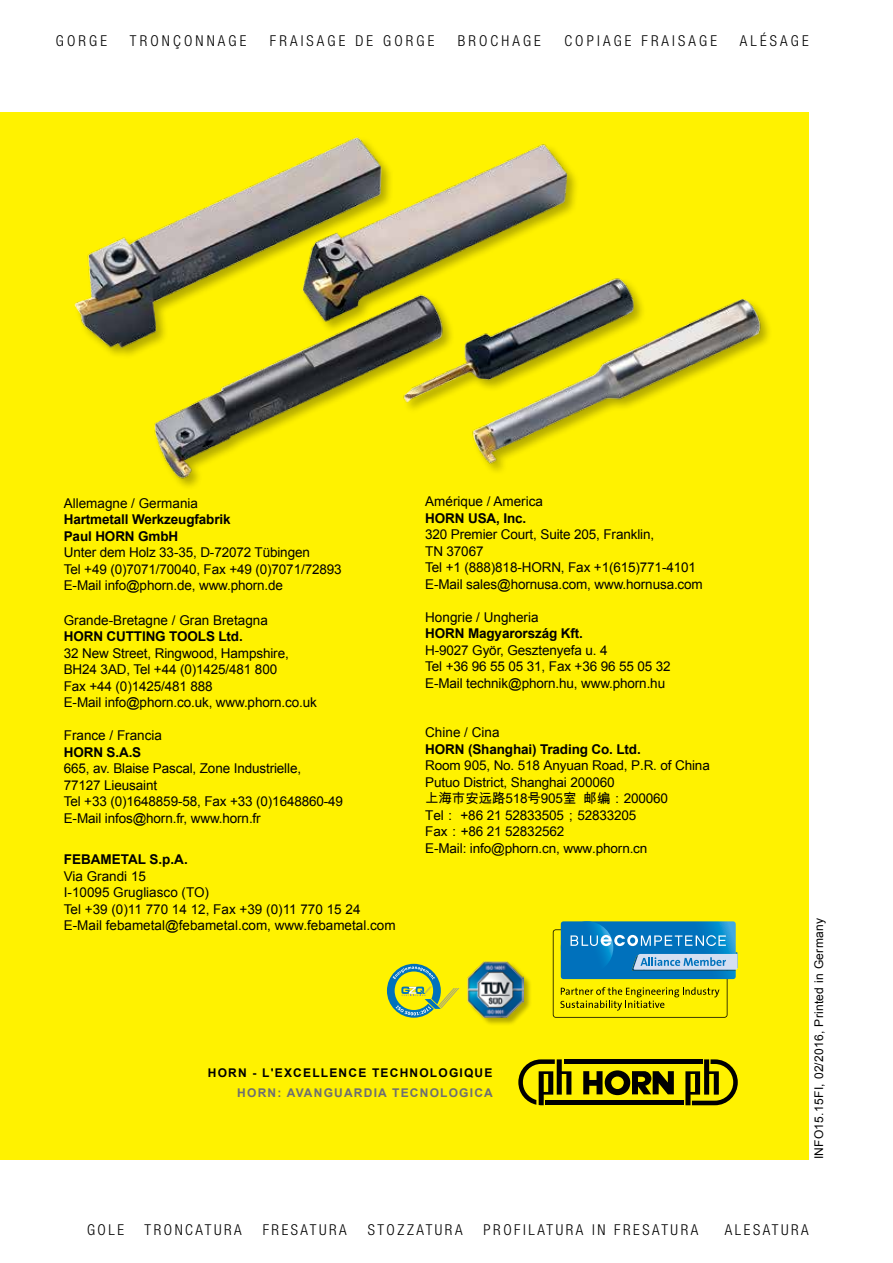
<style>
.page{position:relative;width:893px;height:1263px;background:#fff}
.page>*{position:absolute;margin:0;border:0;box-sizing:border-box;transform-origin:0 0}
.t1{font:300 condensed 15px "Helvetica Neue LT Pro";letter-spacing:.17em;color:#000}
.t2{font:300 condensed 15px "Helvetica Neue LT Pro";letter-spacing:.21em;color:#000}
.t3{font:13.5px/16.5px "Arial";letter-spacing:-.01em;color:#000}
.t4{font:13.5px/16.5px "Arial Unicode MS";letter-spacing:-.01em;color:#000}
.t5{font:700 13.5px/16.5px "Arial";letter-spacing:-.01em;color:#000}
.t6{font:12px "Arial";letter-spacing:.025em;color:#000}
.t7{font:700 12px "Arial";letter-spacing:.1em;color:#000}
.t8{font:700 12px "Arial";letter-spacing:.1em;color:#6d6e71}
</style>
<div class="page">
<div style="left:0;top:112px;width:809px;height:1047px;background:#fff200"></div>
<svg style="left:583px;top:1070px;width:91px;height:25px"></svg>
<div style="left:564px;top:1059px;width:139px;height:5px;background:#000"></div>
<hr style="left:545px;top:1101px;width:139px;height:4px;background:#000">
<svg style="left:518px;top:1059px;width:53px;height:46px"></svg>
<svg style="left:685px;top:1059px;width:53px;height:46px"></svg>
<img style="left:74px;top:137px;width:693px;height:349px">
<div style="left:468px;top:962px;width:64px;height:64px;background:#000;opacity:.3"></div>
<img style="left:468px;top:961px;width:56px;height:56px">
<svg style="left:553px;top:921px;width:185px;height:97px"></svg>
<svg style="left:387px;top:964px;width:72px;height:54px"></svg>
<p class="t1" style="left:56px;top:33px;width:53px">GORGE</p>
<p class="t2" style="left:130px;top:33px;width:118px">TRONÇONNAGE</p>
<p class="t2" style="left:270px;top:33px;width:166px">FRAISAGE DE GORGE</p>
<p class="t2" style="left:458px;top:33px;width:85px">BROCHAGE</p>
<p class="t2" style="left:564px;top:33px;width:154px">COPIAGE FRAISAGE</p>
<p class="t2" style="left:740px;top:33px;width:70px">ALÉSAGE</p>
<p class="t3" style="left:64px;top:495px;width:136px">Allemagne / Germania</p>
<p class="t5" style="left:64px;top:511px;width:168px">Hartmetall Werkzeugfabrik<br>Paul HORN GmbH</p>
<p class="t3" style="left:64px;top:544px;width:279px">Unter dem Holz 33-35, D-72072 Tübingen<br>Tel +49 (0)7071/70040, Fax +49 (0)7071/72893<br>E-Mail info@phorn.de, www.phorn.de</p>
<p class="t3" style="left:64px;top:612px;width:206px">Grande-Bretagne / Gran Bretagna</p>
<p class="t5" style="left:64px;top:628px;width:181px">HORN CUTTING TOOLS Ltd.</p>
<p class="t3" style="left:64px;top:645px;width:255px">32 New Street, Ringwood, Hampshire, BH24 3AD, Tel +44 (0)1425/481 800<br>Fax +44 (0)1425/481 888<br>E-Mail info@phorn.co.uk, www.phorn.co.uk</p>
<p class="t3" style="left:64px;top:727px;width:100px">France / Francia</p>
<p class="t5" style="left:64px;top:744px;width:79px">HORN S.A.S</p>
<p class="t3" style="left:64px;top:760px;width:281px">665, av. Blaise Pascal, Zone Industrielle,<br>77127 Lieusaint<br>Tel +33 (0)1648859-58, Fax +33 (0)1648860-49<br>E-Mail infos@horn.fr, www.horn.fr</p>
<p class="t5" style="left:64px;top:852px;width:126px">FEBAMETAL S.p.A.</p>
<p class="t3" style="left:64px;top:868px;width:333px">Via Grandi 15<br>I-10095 Grugliasco (TO)<br>Tel +39 (0)11 770 14 12, Fax +39 (0)11 770 15 24<br>E-Mail febametal@febametal.com, www.febametal.com</p>
<p class="t3" style="left:425px;top:493px;width:119px">Amérique / America</p>
<p class="t5" style="left:425px;top:510px;width:103px">HORN USA, Inc.</p>
<p class="t3" style="left:425px;top:526px;width:279px">320 Premier Court, Suite 205, Franklin,<br>TN 37067<br>Tel +1 (888)818-HORN, Fax +1(615)771-4101<br>E-Mail sales@hornusa.com, www.hornusa.com</p>
<p class="t3" style="left:425px;top:609px;width:115px">Hongrie / Ungheria</p>
<p class="t5" style="left:425px;top:626px;width:159px">HORN Magyarország Kft.</p>
<p class="t3" style="left:425px;top:642px;width:247px">H-9027 Györ, Gesztenyefa u. 4<br>Tel +36 96 55 05 31, Fax +36 96 55 05 32<br>E-Mail technik@phorn.hu, www.phorn.hu</p>
<p class="t3" style="left:425px;top:724px;width:76px">Chine / Cina</p>
<p class="t5" style="left:425px;top:741px;width:217px">HORN (Shanghai) Trading Co. Ltd.</p>
<p class="t4" style="left:425px;top:757px;width:286px">Room 905, No. 518 Anyuan Road, P.R. of China<br>Putuo District, Shanghai 200060<br>上海市安远路518号905室 邮编：200060<br>Tel： +86 21 52833505；52833205<br>Fax：+86 21 52832562<br>E-Mail: info@phorn.cn, www.phorn.cn</p>
<p class="t7" style="left:208px;top:1065px;width:286px">HORN - L'EXCELLENCE TECHNOLOGIQUE</p>
<p class="t8" style="left:237px;top:1084px;width:257px">HORN: AVANGUARDIA TECNOLOGICA</p>
<p class="t6" style="left:811px;top:1159px;width:243px;rotate:-90deg">INFO15.15FI, 02/2016, Printed in Germany</p>
<p class="t1" style="left:87px;top:1221px;width:39px">GOLE</p>
<p class="t1" style="left:145px;top:1221px;width:99px">TRONCATURA</p>
<p class="t1" style="left:263px;top:1221px;width:85px">FRESATURA</p>
<p class="t1" style="left:368px;top:1221px;width:96px">STOZZATURA</p>
<p class="t1" style="left:483px;top:1221px;width:216px">PROFILATURA IN FRESATURA</p>
<p class="t1" style="left:725px;top:1221px;width:85px">ALESATURA</p>
</div>
